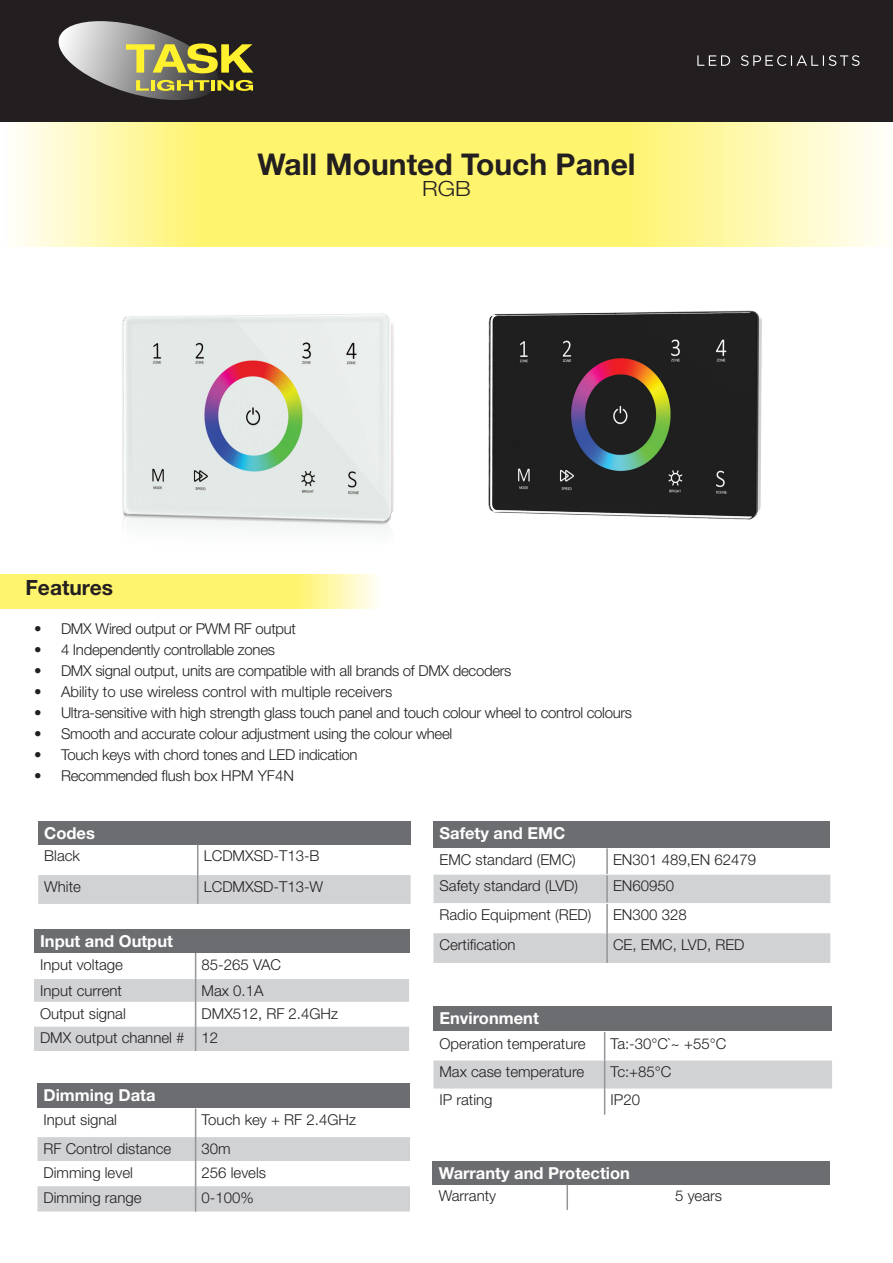
<style>
.page{position:relative;width:893px;height:1263px;background:#fff}
.page>*{position:absolute;margin:0;border:0;box-sizing:border-box;transform-origin:0 0}
.t1{font:700 30px "Helvetica Neue LT Std";color:#231f20}
.t2{font:700 21px "Helvetica Neue LT Std";color:#231f20}
.t3{font:300 21px "Helvetica Neue LT Std";color:#231f20;scale:1.12 1}
.t4{font:700 16.5px "Helvetica Neue LT Std";color:#fff}
.t5{font:300 15px/24.9px "Helvetica Neue LT Std";color:#231f20}
.t6{font:300 15px "Helvetica Neue LT Std";letter-spacing:-.02em;color:#231f20}
</style>
<div class="page">
<svg style="left:0;top:121px;width:893px;height:126px;background:#fdf492"></svg>
<div style="left:0;top:0;width:893px;height:121px;background:#231f20"></div>
<svg style="left:58px;top:21px;width:195px;height:79px"></svg>
<img style="left:122px;top:313px;width:272px;height:219px">
<img style="left:488px;top:310px;width:274px;height:210px">
<svg style="left:0;top:575px;width:377px;height:34px;background:#fff57b"></svg>
<div style="left:34px;top:929px;width:375px;height:24px;background:#6c6d70"></div>
<svg style="left:34px;top:953px;width:375px;height:98px"></svg>
<div style="left:433px;top:1006px;width:399px;height:25px;background:#6c6d70"></div>
<svg style="left:433px;top:1032px;width:399px;height:82px"></svg>
<div style="left:433px;top:821px;width:397px;height:27px;background:#6c6d70"></div>
<svg style="left:433px;top:875px;width:397px;height:88px"></svg>
<hr style="left:606px;top:848px;width:2px;height:26px;background:#939598">
<hr style="left:606px;top:875px;width:2px;height:27px;background:#939598">
<hr style="left:606px;top:904px;width:2px;height:29px;background:#939598">
<hr style="left:606px;top:933px;width:2px;height:30px;background:#939598">
<div style="left:433px;top:1161px;width:397px;height:24px;background:#6c6d70"></div>
<hr style="left:566px;top:1185px;width:2px;height:25px;background:#939598">
<div style="left:37px;top:1083px;width:373px;height:25px;background:#6c6d70"></div>
<svg style="left:37px;top:1108px;width:373px;height:103px"></svg>
<div style="left:38px;top:821px;width:373px;height:23px;background:#6c6d70"></div>
<hr style="left:197px;top:844px;width:1px;height:31px;background:#939598">
<div style="left:38px;top:875px;width:373px;height:29px;background:#d1d2d4"></div>
<svg style="left:697px;top:55px;width:163px;height:11px"></svg>
<h1 class="t1" style="left:257px;top:145px;width:380px">Wall Mounted Touch Panel</h1>
<h2 class="t3" style="left:422px;top:175px;width:45px">RGB</h2>
<h2 class="t2" style="left:26px;top:574px;width:89px">Features</h2>
<p class="t6" style="left:34px;top:619px;width:263px">• DMX Wired output or PWM RF output</p>
<p class="t6" style="left:34px;top:640px;width:243px">• 4 Independently controllable zones</p>
<p class="t6" style="left:34px;top:661px;width:479px">• DMX signal output, units are compatible with all brands of DMX decoders</p>
<p class="t5" style="left:34px;top:679px;width:360px">• Ability to use wireless control with multiple receivers</p>
<p class="t6" style="left:34px;top:703px;width:600px">• Ultra-sensitive with high strength glass touch panel and touch colour wheel to control colours</p>
<p class="t6" style="left:34px;top:724px;width:420px">• Smooth and accurate colour adjustment using the colour wheel</p>
<p class="t6" style="left:34px;top:745px;width:325px">• Touch keys with chord tones and LED indication</p>
<p class="t6" style="left:34px;top:766px;width:261px">• Recommended flush box HPM YF4N</p>
<p class="t4" style="left:44px;top:822px;width:52px">Codes</p>
<p class="t5" style="left:44px;top:843px;width:37px">Black</p>
<p class="t5" style="left:204px;top:843px;width:117px">LCDMXSD-T13-B</p>
<p class="t5" style="left:44px;top:874px;width:38px">White</p>
<p class="t5" style="left:204px;top:874px;width:121px">LCDMXSD-T13-W</p>
<p class="t4" style="left:439px;top:823px;width:127px">Safety and EMC</p>
<p class="t5" style="left:439px;top:847px;width:138px">EMC standard (EMC)</p>
<p class="t5" style="left:613px;top:847px;width:145px">EN301 489,EN 62479</p>
<p class="t5" style="left:439px;top:873px;width:140px">Safety standard (LVD)</p>
<p class="t5" style="left:613px;top:873px;width:63px">EN60950</p>
<p class="t5" style="left:439px;top:902px;width:153px">Radio Equipment (RED)</p>
<p class="t5" style="left:613px;top:902px;width:75px">EN300 328</p>
<p class="t5" style="left:439px;top:932px;width:78px">Certification</p>
<p class="t5" style="left:613px;top:932px;width:133px">CE, EMC, LVD, RED</p>
<p class="t4" style="left:40px;top:931px;width:134px">Input and Output</p>
<p class="t5" style="left:40px;top:951px;width:85px">Input voltage</p>
<p class="t5" style="left:202px;top:951px;width:81px">85-265 VAC</p>
<p class="t5" style="left:40px;top:978px;width:83px">Input current</p>
<p class="t5" style="left:202px;top:978px;width:63px">Max 0.1A</p>
<p class="t5" style="left:40px;top:1000px;width:87px">Output signal</p>
<p class="t5" style="left:40px;top:1000px;width:300px;text-indent:162px">DMX512, RF 2.4GHz<br>DMX output channel # 12</p>
<p class="t4" style="left:439px;top:1008px;width:101px">Environment</p>
<p class="t5" style="left:439px;top:1030px;width:148px">Operation temperature</p>
<p class="t5" style="left:611px;top:1030px;width:117px">Ta:-30°C`~ +55°C</p>
<p class="t5" style="left:439px;top:1059px;width:146px">Max case temperature</p>
<p class="t5" style="left:611px;top:1059px;width:62px">Tc:+85°C</p>
<p class="t5" style="left:439px;top:1087px;width:55px">IP rating</p>
<p class="t5" style="left:611px;top:1087px;width:31px">IP20</p>
<p class="t4" style="left:43px;top:1085px;width:114px">Dimming Data</p>
<p class="t5" style="left:43px;top:1107px;width:75px">Input signal</p>
<p class="t5" style="left:202px;top:1107px;width:156px">Touch key + RF 2.4GHz</p>
<p class="t5" style="left:43px;top:1136px;width:129px">RF Control distance</p>
<p class="t5" style="left:202px;top:1136px;width:31px">30m</p>
<p class="t5" style="left:43px;top:1159px;width:91px">Dimming level</p>
<p class="t5" style="left:202px;top:1159px;width:66px">256 levels</p>
<p class="t5" style="left:43px;top:1185px;width:100px">Dimming range</p>
<p class="t5" style="left:202px;top:1185px;width:54px">0-100%</p>
<p class="t4" style="left:439px;top:1162px;width:193px">Warranty and Protection</p>
<p class="t5" style="left:439px;top:1183px;width:59px">Warranty</p>
<p class="t5" style="left:675px;top:1183px;width:48px">5 years</p>
</div>
